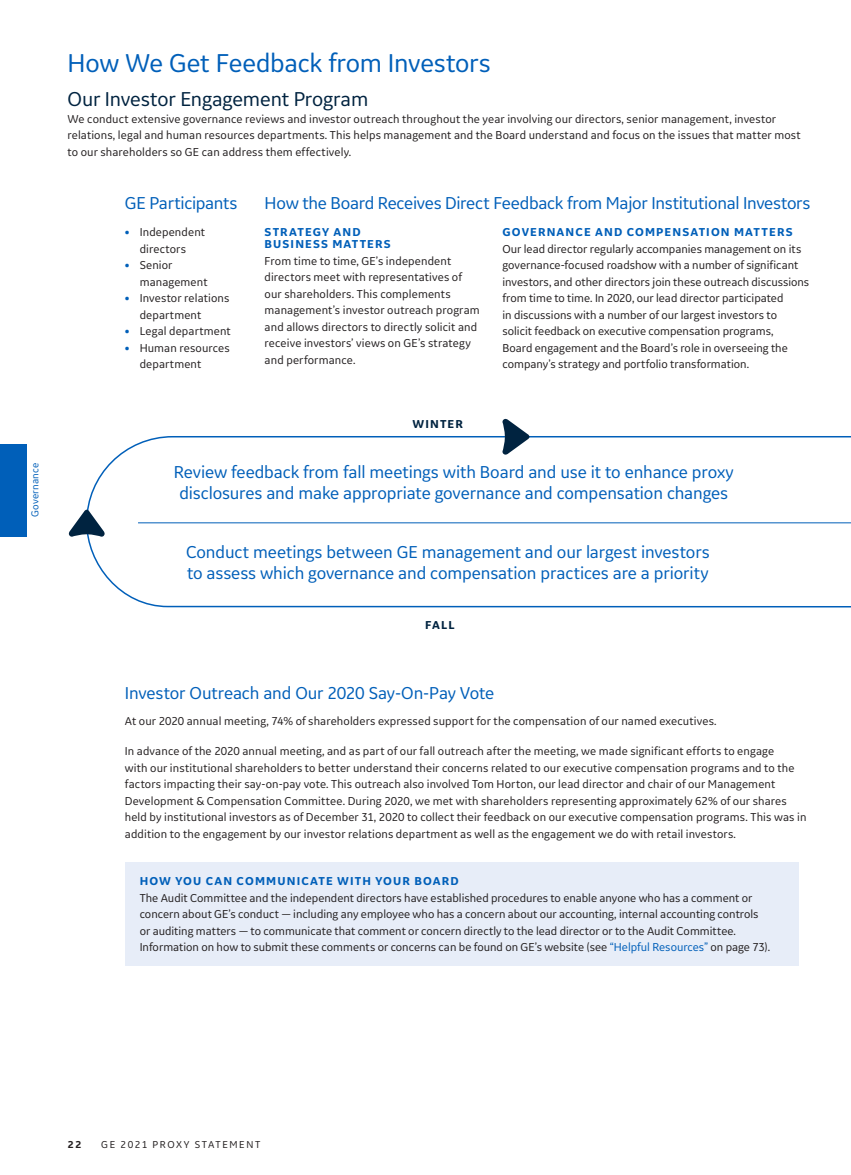
<style>
.page{position:relative;width:851px;height:1175px;background:#fff}
.page>*{position:absolute;margin:0;border:0;box-sizing:border-box;transform-origin:0 0}
.t1{font:27px "GE Inspira Sans";letter-spacing:-.01em;color:#005fb9}
.t2{font:21px "GE Inspira Sans";letter-spacing:-.01em;color:#002340}
.t3{font:18px/21px "GE Inspira Sans";letter-spacing:-.01em;color:#005fb9;text-align:center}
.t4{font:12px/16.5px "GE Inspira Sans";letter-spacing:.005em;color:#231f20}
.t5{font:700 12px/12px "GE Inspira Sans";letter-spacing:.095em;color:#005fb9}
.t6{font:700 12px "GE Inspira Sans";letter-spacing:.09em;color:#002340}
.t7{font:10.5px "GE Inspira Sans";letter-spacing:.15em;color:#231f20}
.t8{font:10.5px "GE Inspira Sans";letter-spacing:.01em;color:#005fb9}
.t9{font:700 10.5px "GE Inspira Sans";color:#231f20}
.s1{font-weight:700;color:#005fb9}
.s2{color:#005fb9}
</style>
<div class="page">
<svg style="left:87px;top:435px;width:763px;height:173px"></svg>
<hr style="left:138px;top:522px;width:712px;height:1px;background:#005fb9">
<div style="left:125px;top:862px;width:673px;height:104px;background:#e7edf8"></div>
<div style="left:0;top:443px;width:27px;height:93px;background:#005fb9"></div>
<svg style="left:502px;top:419px;width:27px;height:35px"></svg>
<svg style="left:69px;top:509px;width:36px;height:27px"></svg>
<p class="t8" style="left:28px;top:517px;width:56px;rotate:-90deg">Governance</p>
<h1 class="t1" style="left:68px;top:46px;width:425px">How We Get Feedback from Investors</h1>
<h2 class="t2" style="left:68px;top:86px;width:302px">Our Investor Engagement Program</h2>
<p class="t4" style="left:68px;top:110px;width:734px">We conduct extensive governance reviews and investor outreach throughout the year involving our directors, senior management, investor relations, legal and human resources departments. This helps management and the Board understand and focus on the issues that matter most to our shareholders so GE can address them effectively.</p>
<h3 class="t3" style="left:125px;top:192px;width:114px">GE Participants</h3>
<h3 class="t3" style="left:264px;top:192px;width:547px">How the Board Receives Direct Feedback from Major Institutional Investors</h3>
<p class="t4" style="left:125px;top:223px;width:82px;text-align:center"><span class="s1">•</span> Independent directors</p>
<p class="t4" style="left:140px;top:256px;width:69px;text-indent:-15px"><span class="s1">•</span> Senior management</p>
<p class="t4" style="left:140px;top:289px;width:91px;text-indent:-15px"><span class="s1">•</span> Investor relations department</p>
<p class="t4" style="left:125px;top:322px;width:108px"><span class="s1">•</span> Legal department</p>
<p class="t4" style="left:140px;top:339px;width:92px;text-indent:-15px"><span class="s1">•</span> Human resources department</p>
<p class="t5" style="left:264px;top:226px;width:128px">STRATEGY AND<br>BUSINESS MATTERS</p>
<p class="t4" style="left:264px;top:252px;width:217px">From time to time, GE’s independent directors meet with representatives of our shareholders. This complements management’s investor outreach program and allows directors to directly solicit and receive investors’ views on GE’s strategy and performance.</p>
<p class="t5" style="left:502px;top:226px;width:291px">GOVERNANCE AND COMPENSATION MATTERS</p>
<p class="t4" style="left:502px;top:240px;width:308px">Our lead director regularly accompanies management on its governance-focused roadshow with a number of significant investors, and other directors join these outreach discussions from time to time. In 2020, our lead director participated<br>in discussions with a number of our largest investors to solicit feedback on executive compensation programs,<br>Board engagement and the Board’s role in overseeing the company’s strategy and portfolio transformation.</p>
<p class="t6" style="left:412px;top:417px;width:52px">WINTER</p>
<h3 class="t3" style="left:174px;top:461px;width:561px">Review feedback from fall meetings with Board and use it to enhance proxy disclosures and make appropriate governance and compensation changes</h3>
<h3 class="t3" style="left:186px;top:541px;width:525px;text-align:left">Conduct meetings between GE management and our largest investors to assess which governance and compensation practices are a priority</h3>
<p class="t6" style="left:425px;top:617px;width:31px">FALL</p>
<h3 class="t3" style="left:125px;top:682px;width:371px">Investor Outreach and Our 2020 Say-On-Pay Vote</h3>
<p class="t4" style="left:125px;top:712px;width:593px">At our 2020 annual meeting, 74% of shareholders expressed support for the compensation of our named executives.</p>
<p class="t4" style="left:125px;top:742px;width:683px">In advance of the 2020 annual meeting, and as part of our fall outreach after the meeting, we made significant efforts to engage<br>with our institutional shareholders to better understand their concerns related to our executive compensation programs and to the factors impacting their say-on-pay vote. This outreach also involved Tom Horton, our lead director and chair of our Management Development &amp; Compensation Committee. During 2020, we met with shareholders representing approximately 62% of our shares held by institutional investors as of December 31, 2020 to collect their feedback on our executive compensation programs. This was in addition to the engagement by our investor relations department as well as the engagement we do with retail investors.</p>
<p class="t5" style="left:140px;top:874px;width:320px">HOW YOU CAN COMMUNICATE WITH YOUR BOARD</p>
<p class="t4" style="left:140px;top:889px;width:632px">The Audit Committee and the independent directors have established procedures to enable anyone who has a comment or concern about GE’s conduct — including any employee who has a concern about our accounting, internal accounting controls or auditing matters — to communicate that comment or concern directly to the lead director or to the Audit Committee.<br>Information on how to submit these comments or concerns can be found on GE’s website (see <span class="s2">“Helpful Resources”</span> on page 73).</p>
<p class="t9" style="left:68px;top:1137px;width:16px">22</p>
<p class="t7" style="left:101px;top:1137px;width:160px">GE 2021 PROXY STATEMENT</p>
</div>
